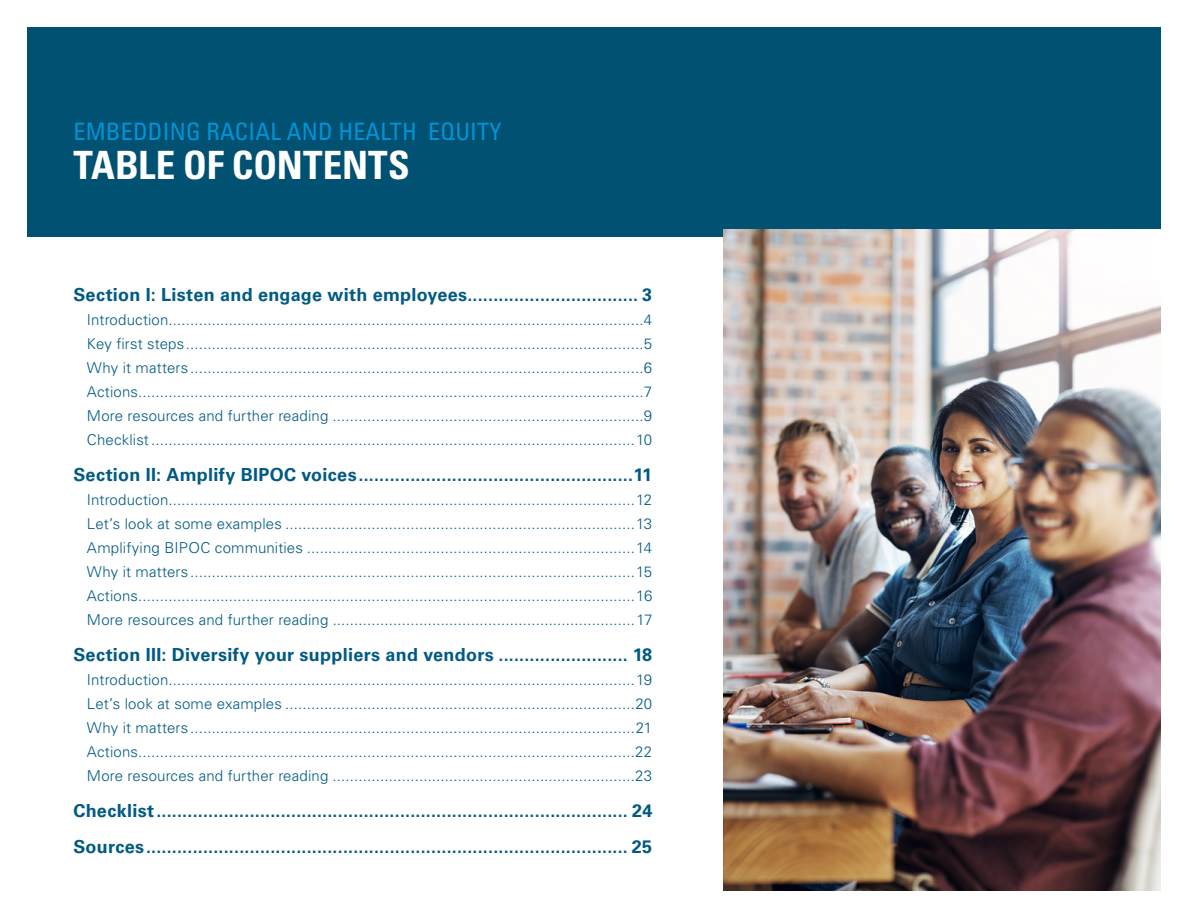
<style>
.page{position:relative;width:1188px;height:918px;background:#fff}
.page>*{position:absolute;margin:0;border:0;box-sizing:border-box;transform-origin:0 0}
.t1{font:700 condensed 39px "Univers";color:#fff}
.t2{font:condensed 24px "Univers";letter-spacing:.01em;color:#0094d7}
.t3{font:700 18px/36px "Univers LT Std";letter-spacing:.015em;color:#005a84}
.t4{font:300 15px/24px "Univers";letter-spacing:.01em;color:#005a84;text-align:justify}
</style>
<div class="page">
<div style="left:27px;top:27px;width:1134px;height:210px;background:#005172"></div>
<img style="left:724px;top:230px;width:437px;height:661px">
<h2 class="t2" style="left:73px;top:117px;width:430px">EMBEDDING RACIAL AND HEALTH EQUITY</h2>
<h1 class="t1" style="left:73px;top:142px;width:338px">TABLE OF CONTENTS</h1>
<p class="t3" style="left:73px;top:277px;width:580px">Section I: Listen and engage with employees................................. 3</p>
<p class="t4" style="left:87px;top:308px;width:567px">Introduction..............................................................................................................4<br>Key first steps..........................................................................................................5<br>Why it matters.........................................................................................................6<br>Actions.....................................................................................................................7<br>More resources and further reading ........................................................................9<br>Checklist................................................................................................................10</p>
<p class="t3" style="left:73px;top:457px;width:580px">Section II: Amplify BIPOC voices.....................................................11</p>
<p class="t4" style="left:87px;top:488px;width:567px">Introduction............................................................................................................12<br>Let’s look at some examples .................................................................................13<br>Amplifying BIPOC communities ............................................................................14<br>Why it matters.......................................................................................................15<br>Actions...................................................................................................................16<br>More resources and further reading ......................................................................17</p>
<p class="t3" style="left:73px;top:637px;width:580px">Section III: Diversify your suppliers and vendors ......................... 18</p>
<p class="t4" style="left:87px;top:668px;width:567px">Introduction............................................................................................................19<br>Let’s look at some examples .................................................................................20<br>Why it matters.......................................................................................................21<br>Actions...................................................................................................................22<br>More resources and further reading ......................................................................23</p>
<p class="t3" style="left:73px;top:793px;width:580px">Checklist........................................................................................... 24<br>Sources............................................................................................. 25</p>
</div>
